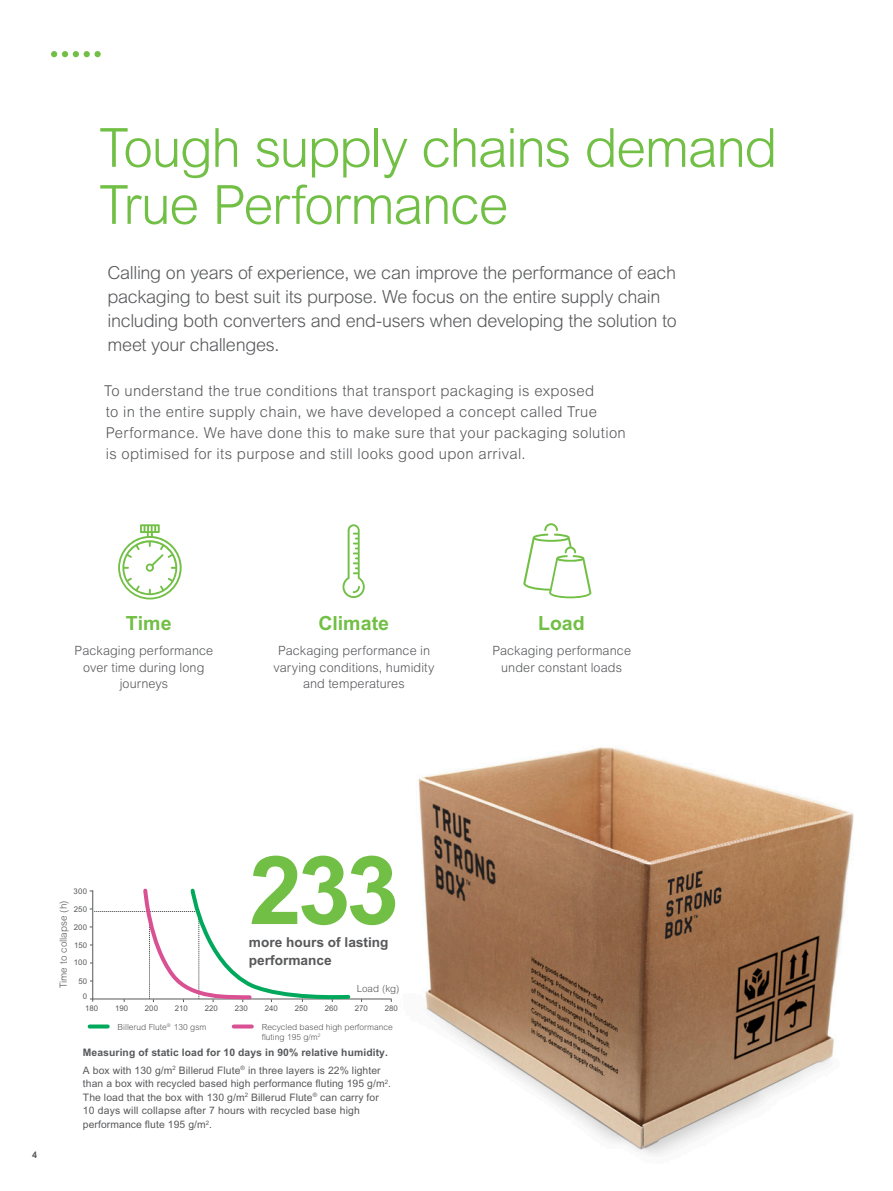
<style>
.page{position:relative;width:893px;height:1191px;background:#fff}
.page>*{position:absolute;margin:0;border:0;box-sizing:border-box;transform-origin:0 0}
.t1{font:700 95.1px "Arial MT Std";color:#71bf44}
.t2{font:300 54px/57px "Arial MT Std";letter-spacing:-.03em;color:#71bf44}
.t3{font:700 19.5px "Arial MT Std";letter-spacing:.005em;color:#71bf44}
.Ingress{font:300 18px/24px "Arial MT Std";letter-spacing:-.015em;color:#57585a}
.t4{font:300 15px/21px "Arial MT Std";letter-spacing:.02em;color:#57585a}
.t5{font:700 13.65px/17.7px "Arial MT Std";color:#57585a}
.t6{font:300 12.75px/16.5px "Arial MT Std";letter-spacing:.01em;color:#57585a;text-align:center}
.t7{font:10.35px/13.6px "Arial MT Std";letter-spacing:.01em;color:#57585a}
.t8{font:700 10.35px/17.2px "Arial MT Std";letter-spacing:.01em;color:#57585a}
.t9{font:300 9.9px "Arial MT Std";color:#57585a}
.t10{font:700 9px "Arial MT Std";color:#57585a}
.t11{font:300 8.4px/10.1px "Arial MT Std";color:#57585a}
.t12{font:7.8px "Arial MT Std";color:#57585a}
.t13{font:300 4.95px "Arial MT Std";color:#57585a}
.s1{font-weight:400}
</style>
<div class="page">
<img style="left:352px;top:747px;width:502px;height:407px">
<hr style="left:892px;top:0;width:1px;height:1191px;background:#f6f6f6">
<svg style="left:118px;top:524px;width:64px;height:75px"></svg>
<svg style="left:342px;top:524px;width:23px;height:74px"></svg>
<svg style="left:523px;top:523px;width:68px;height:75px"></svg>
<svg style="left:90px;top:1024px;width:18px;height:4px"></svg>
<svg style="left:234px;top:1024px;width:18px;height:4px"></svg>
<hr style="left:90px;top:998px;width:302px;height:1px;background:#57585a">
<svg style="left:90px;top:888px;width:262px;height:115px"></svg>
<svg style="left:51px;top:51px;width:39px;height:6px"></svg>
<div style="left:94px;top:51px;width:7px;height:6px;background:#71bf44;border-radius:50%"></div>
<p class="t2" style="left:99px;top:119px;width:680px">Tough supply chains demand<br>True Performance</p>
<p class="Ingress" style="left:108px;top:260px;width:571px">Calling on years of experience, we can improve the performance of each packaging to best suit its purpose. We focus on the entire supply chain including both converters and end-users when developing the solution to meet your challenges.</p>
<p class="t4" style="left:104px;top:380px;width:523px">To understand the true conditions that transport packaging is exposed<br>to in the entire supply chain, we have developed a concept called True Performance. We have done this to make sure that your packaging solution is optimised for its purpose and still looks good upon arrival.</p>
<p class="t3" style="left:126px;top:612px;width:47px">Time</p>
<p class="t6" style="left:75px;top:642px;width:140px">Packaging performance over time during long journeys</p>
<p class="t3" style="left:319px;top:612px;width:72px">Climate</p>
<p class="t6" style="left:273px;top:642px;width:163px">Packaging performance in varying conditions, humidity and temperatures</p>
<p class="t3" style="left:538px;top:612px;width:48px">Load</p>
<p class="t6" style="left:492px;top:642px;width:140px">Packaging performance under constant loads</p>
<p class="t10" style="left:32px;top:1149px;width:7px">4</p>
<p class="t12" style="left:74px;top:886px;width:15px">300</p>
<p class="t9" style="left:58px;top:988px;width:89px;rotate:-90deg">Time to collapse (h)</p>
<p class="t12" style="left:74px;top:904px;width:15px">250</p>
<p class="t12" style="left:74px;top:922px;width:15px">200</p>
<p class="t12" style="left:74px;top:940px;width:15px">150</p>
<p class="t12" style="left:74px;top:958px;width:15px">100</p>
<p class="t12" style="left:79px;top:976px;width:10px">50</p>
<p class="t12" style="left:83px;top:991px;width:6px">0</p>
<p class="t12" style="left:85px;top:1003px;width:15px">180</p>
<h1 class="t1" style="left:249px;top:834px;width:152px">233</h1>
<p class="t5" style="left:249px;top:933px;width:141px">more hours of lasting performance</p>
<p class="t12" style="left:325px;top:1003px;width:15px">260</p>
<p class="t12" style="left:355px;top:1003px;width:15px">270</p>
<p class="t12" style="left:385px;top:1003px;width:15px">280</p>
<p class="t9" style="left:357px;top:983px;width:44px">Load (kg)</p>
<p class="t12" style="left:115px;top:1003px;width:15px">190</p>
<p class="t12" style="left:145px;top:1003px;width:15px">200</p>
<p class="t12" style="left:175px;top:1003px;width:15px">210</p>
<p class="t12" style="left:205px;top:1003px;width:15px">220</p>
<p class="t12" style="left:235px;top:1003px;width:15px">230</p>
<p class="t12" style="left:265px;top:1003px;width:15px">240</p>
<p class="t12" style="left:295px;top:1003px;width:15px">250</p>
<p class="t11" style="left:118px;top:1021px;width:91px">Billerud Flute 130 gsm</p>
<p class="t13" style="left:167px;top:1022px;width:5px">®</p>
<p class="t11" style="left:262px;top:1021px;width:133px">Recycled based high performance fluting 195 g/m<sup>2</sup></p>
<p class="t8" style="left:83px;top:1044px;width:307px">Measuring of static load for 10 days in 90% relative humidity.<br><span class="s1">A box with 130 g/m</span><sup>2</sup> <span class="s1">Billerud Flute</span><sup>®</sup> <span class="s1">in three layers is 22% lighter</span></p>
<p class="t7" style="left:83px;top:1076px;width:310px">than a box with recycled based high performance fluting 195 g/m<sup>2</sup>.<br>The load that the box with 130 g/m<sup>2</sup> Billerud Flute<sup>®</sup> can carry for 10 days will collapse after 7 hours with recycled base high performance flute 195 g/m<sup>2</sup>.</p>
</div>
